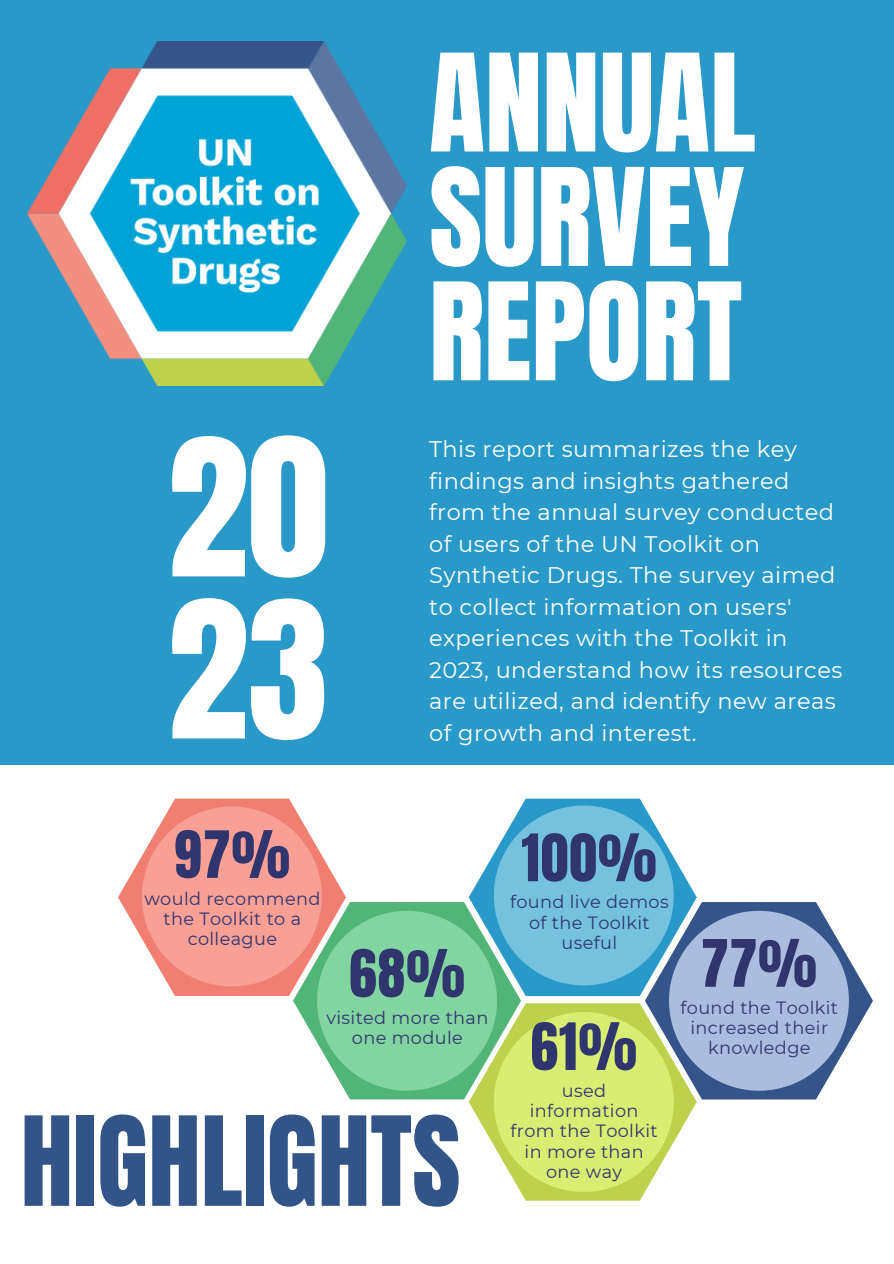
<style>
.page{position:relative;width:894px;height:1264px;background:#fff}
.page>*{position:absolute;margin:0;border:0;box-sizing:border-box;transform-origin:0 0}
.t1{font:162.6px/162px "Anton";color:#fff}
.t2{font:115.05px/114.3px "Anton";color:#fff;text-align:justify}
.t3{font:105.3px "Anton";color:#335489}
.t4{font:55.5px "Anton";letter-spacing:.02em;color:#31356e}
.t5{font:55.35px "Anton";color:#31356e}
.t6{font:22.5px/31.5px "Montserrat";letter-spacing:.02em;color:#fff}
.t7{font:17.7px/20.2px "Montserrat";letter-spacing:.02em;color:#31356e;text-align:center}
</style>
<div class="page">
<div style="left:0;top:0;width:893px;height:765px;background:#2999ca"></div>
<img style="left:27px;top:41px;width:379px;height:344px">
<svg style="left:118px;top:798px;width:754px;height:402px"></svg>
<h1 class="t1" style="left:167px;top:429px;width:162px">20<br>23</h1>
<h3 class="t2" style="left:429px;top:48px;width:328px">ANNUAL SURVEY REPORT</h3>
<h2 class="t6" style="left:429px;top:433px;width:414px">This report summarizes the key findings and insights gathered from the annual survey conducted of users of the UN Toolkit on<br>Synthetic Drugs. The survey aimed to collect information on users' experiences with the Toolkit in<br>2023, understand how its resources are utilized, and identify new areas of growth and interest.</h2>
<p class="t5" style="left:174px;top:815px;width:117px">97%</p>
<p class="t7" style="left:163px;top:908px;width:139px">the Toolkit to a colleague</p>
<p class="t7" style="left:144px;top:888px;width:177px">would recommend</p>
<p class="t4" style="left:349px;top:933px;width:117px">68%</p>
<p class="t7" style="left:352px;top:1027px;width:112px">one module</p>
<p class="t7" style="left:326px;top:1007px;width:163px">visited more than</p>
<p class="t3" style="left:21px;top:1085px;width:441px">HIGHLIGHTS</p>
<p class="t4" style="left:521px;top:818px;width:137px">100%</p>
<p class="t7" style="left:529px;top:912px;width:122px">of the Toolkit useful</p>
<p class="t7" style="left:510px;top:891px;width:160px">found live demos</p>
<p class="t5" style="left:530px;top:1006px;width:108px">61%</p>
<p class="t7" style="left:510px;top:1080px;width:148px">used information from the Toolkit in more than one way</p>
<p class="t4" style="left:700px;top:923px;width:117px">77%</p>
<p class="t7" style="left:690px;top:1017px;width:139px">increased their knowledge</p>
<p class="t7" style="left:680px;top:997px;width:159px">found the Toolkit</p>
</div>
